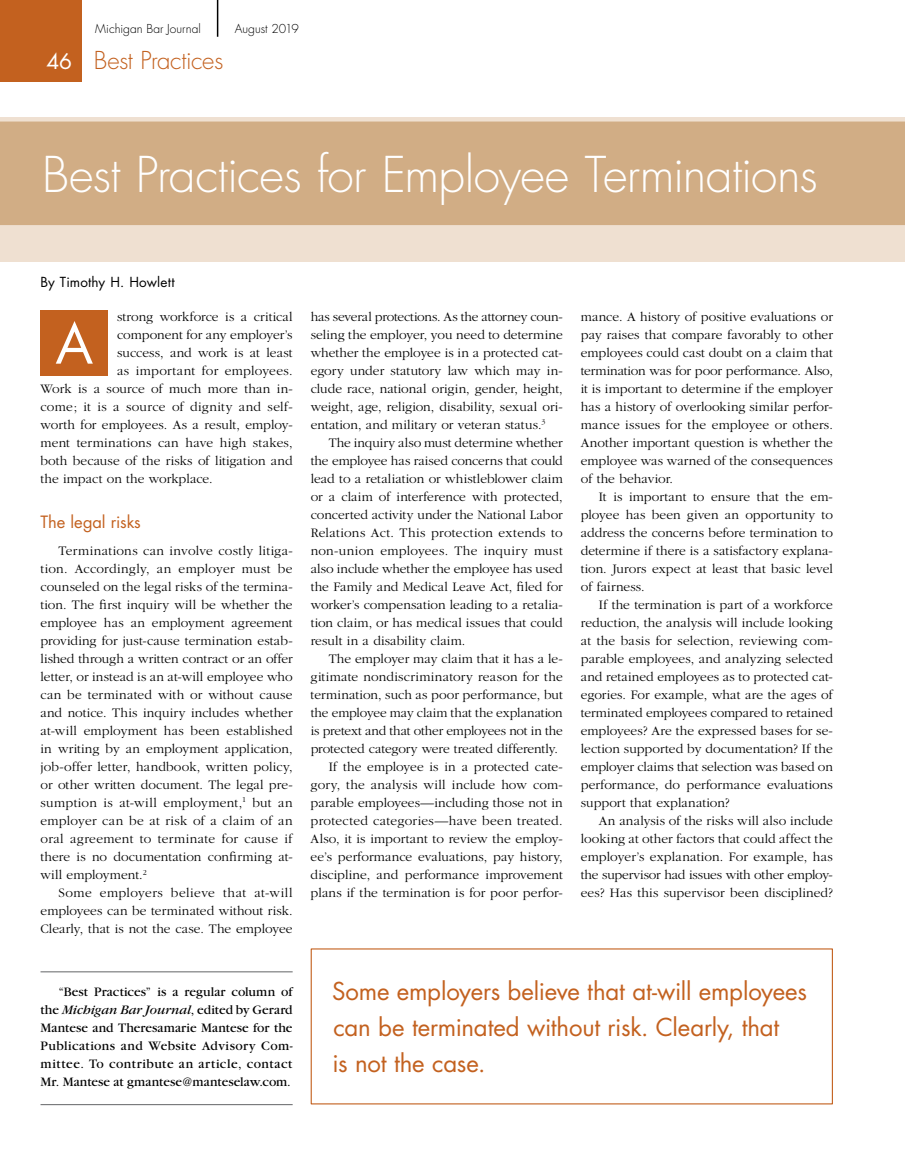
<style>
.page{position:relative;width:905px;height:1175px;background:#fff}
.page>*{position:absolute;margin:0;border:0;box-sizing:border-box;transform-origin:0 0}
.t1{font:54px "Futura";color:#fff}
.t2{font:300 48px "Futura";letter-spacing:-.02em;color:#fff}
.t3{font:24px/36px "Futura";letter-spacing:-.01em;color:#c3611f}
.t4{font:300 24px "Futura";letter-spacing:-.015em;color:#c3611f}
.t5{font:16.5px "Futura";letter-spacing:-.005em;color:#c3611f}
.t6{font:300 13.5px/18px "Garamond";letter-spacing:.005em;color:#000;text-align:justify}
.t7{font:13.5px/18px "Garamond";letter-spacing:.01em;color:#000;text-align:justify}
.t8{font:300 13.5px "Garamond";letter-spacing:.025em;color:#000}
.t9{font:13.5px "Futura";letter-spacing:.01em;color:#000}
.t10{font:300 12px "Futura";color:#000}
.s1{font-weight:400;font-size:21px;color:#fff}
.s2{font-style:italic}
</style>
<div class="page">
<div style="left:0;top:0;width:82px;height:82px;background:#c3611f"></div>
<hr style="left:217px;top:0;width:1px;height:37px;background:#000">
<div style="left:0;top:225px;width:904px;height:36px;background:#efe0d1"></div>
<div style="left:0;top:117px;width:904px;height:108px;background:#d1ad85"></div>
<hr style="left:40px;top:971px;width:252px;height:1px;background:#636466">
<hr style="left:40px;top:1104px;width:252px;height:1px;background:#636466">
<div style="left:40px;top:310px;width:68px;height:65px;background:#c3611f"></div>
<p class="t10" style="left:95px;top:21px;width:107px">Michigan Bar Journal</p>
<p class="t10" style="left:235px;top:21px;width:66px">August 2019</p>
<h3 class="t4" style="left:46px;top:45px;width:178px"><span class="s1">46</span> Best Practices</h3>
<h2 class="t2" style="left:42px;top:143px;width:777px">Best Practices for Employee Terminations</h2>
<p class="t9" style="left:40px;top:272px;width:136px">By Timothy H. Howlett</p>
<p class="t6" style="left:117px;top:308px;width:177px">strong workforce is a critical</p>
<p class="t6" style="left:117px;top:326px;width:177px">component for any employer’s</p>
<p class="t6" style="left:117px;top:344px;width:177px">success, and work is at least</p>
<p class="t6" style="left:117px;top:362px;width:177px">as important for employees.</p>
<p class="t6" style="left:40px;top:380px;width:254px">Work is a source of much more than in-</p>
<p class="t6" style="left:40px;top:398px;width:254px">come; it is a source of dignity and self-</p>
<p class="t6" style="left:40px;top:416px;width:254px">worth for employees. As a result, employ-</p>
<p class="t6" style="left:40px;top:434px;width:254px">ment terminations can have high stakes,</p>
<p class="t6" style="left:40px;top:452px;width:254px">both because of the risks of litigation and</p>
<p class="t6" style="left:40px;top:470px;width:174px">the impact on the workplace.</p>
<p class="t5" style="left:40px;top:510px;width:102px">The legal risks</p>
<p class="t6" style="left:40px;top:542px;width:254px;text-indent:18px">Terminations can involve costly litiga&shy;tion. Accordingly, an employer must be counseled on the legal risks of the termina&shy;tion. The first inquiry will be whether the employee has an employment agreement providing for just-cause termination estab&shy;lished through a written contract or an offer letter, or instead is an at-will employee who can be terminated with or without cause and notice. This inquiry includes whether at-will employment has been established in writing by an employment application, job-offer letter, handbook, written policy, or other written document. The legal pre&shy;sumption is at-will employment,<sup>1</sup> but an employer can be at risk of a claim of an oral agreement to terminate for cause if there is no documentation confirming at&shy;will employment.<sup>2</sup></p>
<p class="t6" style="left:41px;top:884px;width:253px;text-indent:18px">Some employers believe that at-will employees can be terminated without risk.<br>Clearly, that is not the case. The employee</p>
<h1 class="t1" style="left:55px;top:306px;width:39px">A</h1>
<p class="t6" style="left:311px;top:308px;width:254px">has several protections. As the attorney coun&shy;seling the employer, you need to determine whether the employee is in a protected cat&shy;egory under statutory law which may in&shy;clude race, national origin, gender, height, weight, age, religion, disability, sexual ori&shy;entation, and military or veteran status.<sup>3</sup></p>
<p class="t6" style="left:311px;top:434px;width:254px;text-indent:18px">The inquiry also must determine whether the employee has raised concerns that could lead to a retaliation or whistleblower claim or a claim of interference with protected, concerted activity under the National Labor Relations Act. This protection extends to non-union employees. The inquiry must also include whether the employee has used the Family and Medical Leave Act, filed for worker’s compensation leading to a retalia&shy;tion claim, or has medical issues that could result in a disability claim.</p>
<p class="t6" style="left:328px;top:650px;width:235px">The employer may claim that it has a le-</p>
<p class="t6" style="left:310px;top:668px;width:253px">gitimate nondiscriminatory reason for the</p>
<p class="t6" style="left:310px;top:686px;width:253px">termination, such as poor performance, but</p>
<p class="t6" style="left:310px;top:704px;width:254px">the employee may claim that the explanation</p>
<p class="t6" style="left:310px;top:722px;width:254px">is pretext and that other employees not in the</p>
<p class="t6" style="left:310px;top:740px;width:249px">protected category were treated differently.</p>
<p class="t6" style="left:328px;top:758px;width:235px">If the employee is in a protected cate-</p>
<p class="t6" style="left:310px;top:776px;width:254px">gory, the analysis will include how com-</p>
<p class="t6" style="left:310px;top:794px;width:254px">parable employees—including those not in</p>
<p class="t8" style="left:310px;top:813px;width:253px">protected categories—have been treated.</p>
<p class="t6" style="left:310px;top:830px;width:254px">Also, it is important to review the employ-</p>
<p class="t6" style="left:310px;top:848px;width:254px">ee’s performance evaluations, pay history,</p>
<p class="t6" style="left:310px;top:866px;width:254px">discipline, and performance improvement</p>
<p class="t6" style="left:310px;top:884px;width:254px">plans if the termination is for poor perfor-</p>
<p class="t6" style="left:580px;top:308px;width:254px">mance. A history of positive evaluations or pay raises that compare favorably to other employees could cast doubt on a claim that termination was for poor performance. Also, it is important to determine if the employer has a history of overlooking similar perfor&shy;mance issues for the employee or others.<br>Another important question is whether the employee was warned of the consequences of the behavior.</p>
<p class="t6" style="left:580px;top:488px;width:254px;text-indent:18px">It is important to ensure that the em&shy;ployee has been given an opportunity to address the concerns before termination to determine if there is a satisfactory explana&shy;tion. Jurors expect at least that basic level of fairness.</p>
<p class="t6" style="left:580px;top:596px;width:254px;text-indent:18px">If the termination is part of a workforce reduction, the analysis will include looking at the basis for selection, reviewing com&shy;parable employees, and analyzing selected and retained employees as to protected cat&shy;egories. For example, what are the ages of terminated employees compared to retained employees? Are the expressed bases for se&shy;lection supported by documentation? If the employer claims that selection was based on performance, do performance evaluations support that explanation?</p>
<p class="t6" style="left:580px;top:811px;width:254px;text-indent:18px">An analysis of the risks will also include looking at other factors that could affect the employer’s explanation. For example, has the supervisor had issues with other employ&shy;ees? Has this supervisor been disciplined?</p>
<p class="t7" style="left:41px;top:983px;width:254px;text-indent:18px">“Best Practices” is a regular column of the <span class="s2">Michigan Bar Journal</span>, edited by Gerard Mantese and Theresamarie Mantese for the Publications and Website Advisory Com&shy;mittee. To contribute an article, contact Mr. Mantese at gmantese@manteselaw.com.</p>
<h3 class="t3" style="left:332px;top:972px;width:476px">Some employers believe that at-will employees can be terminated without risk. Clearly, that<br>is not the case.</h3>
</div>
